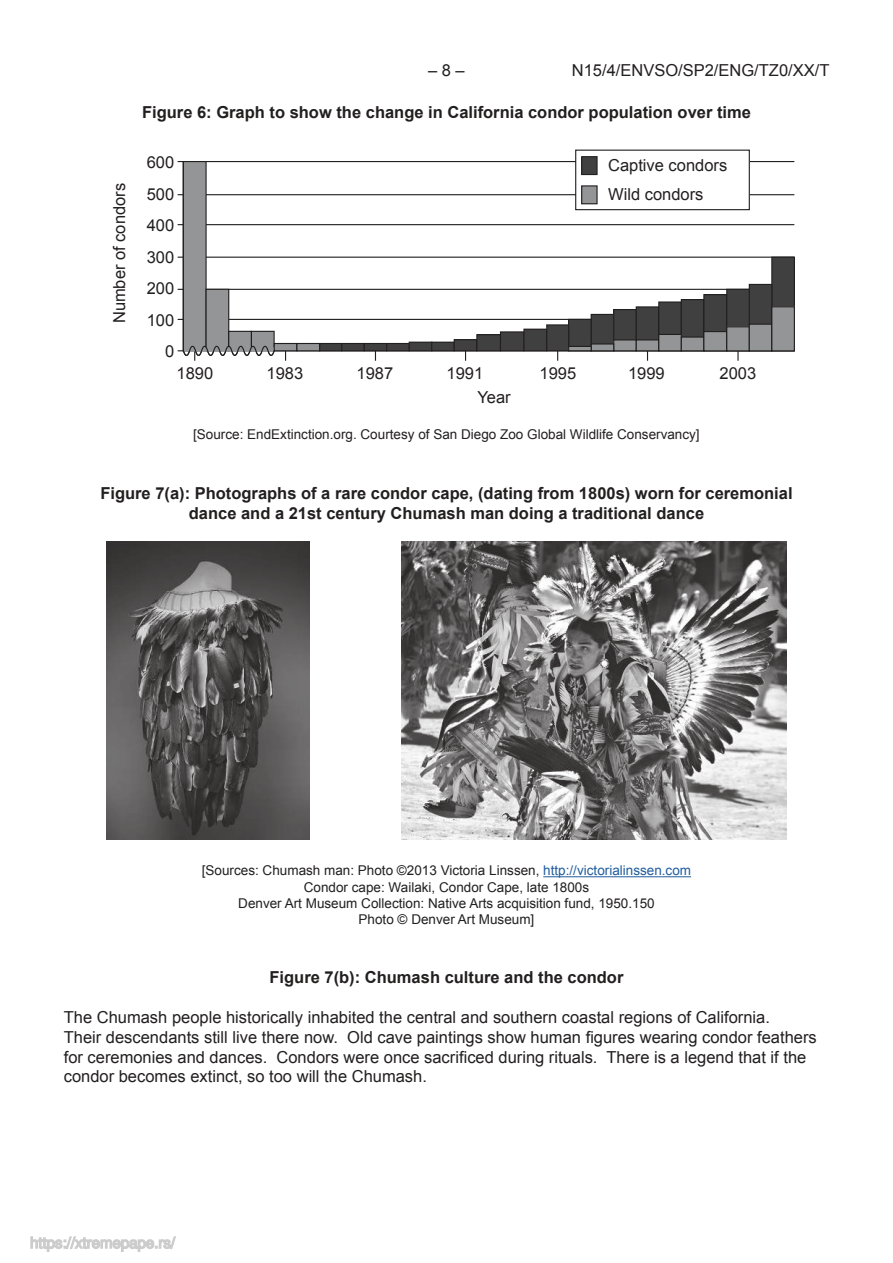
<style>
.page{position:relative;width:893px;height:1263px;background:#fff}
.page>*{position:absolute;margin:0;border:0;box-sizing:border-box;transform-origin:0 0}
.t1{font:16.5px/31.5px "Arial";color:#221f1f}
.t2{font:700 16.5px/19.8px "Arial";color:#221f1f;text-align:center}
.t3{font:13.5px/16.2px "Arial";color:#221f1f;text-align:center}
.s1{color:#1f5d9e}
</style>
<div class="page">
<hr style="left:543px;top:876px;width:148px;height:1px;background:#1f5d9e">
<hr style="left:178px;top:319px;width:616px;height:1px;background:#221f1f">
<hr style="left:178px;top:289px;width:616px;height:1px;background:#221f1f">
<hr style="left:178px;top:257px;width:616px;height:1px;background:#221f1f">
<hr style="left:178px;top:224px;width:616px;height:1px;background:#221f1f">
<hr style="left:178px;top:194px;width:616px;height:1px;background:#221f1f">
<hr style="left:178px;top:161px;width:616px;height:1px;background:#221f1f">
<svg style="left:737px;top:351px;width:2px;height:9px"></svg>
<div style="left:320px;top:343px;width:22px;height:8px;background:#404041"></div>
<div style="left:319px;top:343px;width:23px;height:8px;border:1px solid #221f1f"></div>
<div style="left:342px;top:343px;width:22px;height:8px;background:#404041"></div>
<div style="left:341px;top:343px;width:24px;height:8px;border:1px solid #221f1f"></div>
<div style="left:364px;top:343px;width:23px;height:8px;background:#404041"></div>
<div style="left:364px;top:343px;width:23px;height:8px;border:1px solid #221f1f"></div>
<div style="left:387px;top:343px;width:22px;height:8px;background:#404041"></div>
<div style="left:386px;top:343px;width:24px;height:8px;border:1px solid #221f1f"></div>
<div style="left:409px;top:342px;width:23px;height:9px;background:#404041"></div>
<div style="left:409px;top:342px;width:23px;height:9px;border:1px solid #221f1f"></div>
<div style="left:432px;top:342px;width:22px;height:9px;background:#404041"></div>
<div style="left:431px;top:342px;width:24px;height:9px;border:1px solid #221f1f"></div>
<div style="left:454px;top:340px;width:23px;height:11px;background:#404041"></div>
<div style="left:454px;top:339px;width:23px;height:12px;border:1px solid #221f1f"></div>
<div style="left:477px;top:335px;width:23px;height:16px;background:#404041"></div>
<div style="left:476px;top:334px;width:25px;height:17px;border:1px solid #221f1f"></div>
<div style="left:500px;top:332px;width:24px;height:19px;background:#404041"></div>
<div style="left:500px;top:331px;width:25px;height:20px;border:1px solid #221f1f"></div>
<div style="left:524px;top:329px;width:23px;height:22px;background:#404041"></div>
<div style="left:523px;top:329px;width:24px;height:22px;border:1px solid #221f1f"></div>
<div style="left:591px;top:314px;width:23px;height:37px;background:#404041"></div>
<div style="left:591px;top:314px;width:23px;height:37px;border:1px solid #221f1f"></div>
<div style="left:569px;top:319px;width:22px;height:32px;background:#404041"></div>
<div style="left:568px;top:319px;width:24px;height:32px;border:1px solid #221f1f"></div>
<div style="left:547px;top:325px;width:22px;height:26px;background:#404041"></div>
<div style="left:546px;top:324px;width:23px;height:27px;border:1px solid #221f1f"></div>
<div style="left:614px;top:310px;width:22px;height:41px;background:#404041"></div>
<div style="left:613px;top:309px;width:24px;height:42px;border:1px solid #221f1f"></div>
<div style="left:636px;top:307px;width:23px;height:44px;background:#404041"></div>
<div style="left:636px;top:306px;width:23px;height:45px;border:1px solid #221f1f"></div>
<div style="left:659px;top:302px;width:22px;height:49px;background:#404041"></div>
<div style="left:658px;top:301px;width:24px;height:50px;border:1px solid #221f1f"></div>
<div style="left:772px;top:257px;width:22px;height:94px;background:#404041"></div>
<div style="left:771px;top:257px;width:24px;height:94px;border:1px solid #221f1f"></div>
<div style="left:749px;top:284px;width:23px;height:67px;background:#404041"></div>
<div style="left:749px;top:284px;width:23px;height:67px;border:1px solid #221f1f"></div>
<div style="left:681px;top:300px;width:23px;height:51px;background:#404041"></div>
<div style="left:681px;top:299px;width:23px;height:52px;border:1px solid #221f1f"></div>
<div style="left:704px;top:295px;width:23px;height:56px;background:#404041"></div>
<div style="left:703px;top:294px;width:24px;height:57px;border:1px solid #221f1f"></div>
<div style="left:727px;top:289px;width:22px;height:62px;background:#404041"></div>
<div style="left:726px;top:289px;width:24px;height:62px;border:1px solid #221f1f"></div>
<div style="left:183px;top:162px;width:23px;height:189px;background:#939597"></div>
<div style="left:183px;top:161px;width:24px;height:190px;border:1px solid #221f1f"></div>
<div style="left:206px;top:289px;width:23px;height:62px;background:#939597"></div>
<div style="left:206px;top:289px;width:23px;height:62px;border:1px solid #221f1f"></div>
<div style="left:229px;top:331px;width:22px;height:20px;background:#939597"></div>
<div style="left:228px;top:331px;width:24px;height:20px;border:1px solid #221f1f"></div>
<div style="left:251px;top:331px;width:23px;height:20px;background:#939597"></div>
<div style="left:251px;top:331px;width:24px;height:20px;border:1px solid #221f1f"></div>
<div style="left:274px;top:343px;width:23px;height:8px;background:#939597"></div>
<div style="left:274px;top:343px;width:23px;height:8px;border:1px solid #221f1f"></div>
<div style="left:297px;top:343px;width:23px;height:8px;background:#939597"></div>
<div style="left:296px;top:343px;width:24px;height:8px;border:1px solid #221f1f"></div>
<div style="left:614px;top:340px;width:22px;height:11px;background:#939597"></div>
<div style="left:613px;top:339px;width:24px;height:12px;border:1px solid #221f1f"></div>
<div style="left:636px;top:340px;width:23px;height:11px;background:#939597"></div>
<div style="left:636px;top:339px;width:23px;height:12px;border:1px solid #221f1f"></div>
<div style="left:659px;top:334px;width:22px;height:17px;background:#939597"></div>
<div style="left:658px;top:334px;width:24px;height:17px;border:1px solid #221f1f"></div>
<div style="left:681px;top:337px;width:23px;height:14px;background:#939597"></div>
<div style="left:681px;top:336px;width:23px;height:15px;border:1px solid #221f1f"></div>
<div style="left:704px;top:332px;width:23px;height:19px;background:#939597"></div>
<div style="left:703px;top:331px;width:24px;height:20px;border:1px solid #221f1f"></div>
<div style="left:727px;top:327px;width:22px;height:24px;background:#939597"></div>
<div style="left:726px;top:326px;width:24px;height:25px;border:1px solid #221f1f"></div>
<div style="left:749px;top:324px;width:23px;height:27px;background:#939597"></div>
<div style="left:749px;top:324px;width:23px;height:27px;border:1px solid #221f1f"></div>
<div style="left:772px;top:307px;width:22px;height:44px;background:#939597"></div>
<div style="left:771px;top:306px;width:24px;height:45px;border:1px solid #221f1f"></div>
<div style="left:591px;top:344px;width:23px;height:7px;background:#939597"></div>
<div style="left:591px;top:343px;width:23px;height:8px;border:1px solid #221f1f"></div>
<div style="left:569px;top:346px;width:22px;height:5px;background:#939597"></div>
<div style="left:568px;top:346px;width:24px;height:5px;border:1px solid #221f1f"></div>
<svg style="left:178px;top:345px;width:97px;height:15px"></svg>
<div style="left:576px;top:150px;width:173px;height:60px;background:#fff"></div>
<div style="left:575px;top:150px;width:175px;height:60px;border:1px solid #221f1f"></div>
<div style="left:582px;top:157px;width:15px;height:18px;background:#404041"></div>
<div style="left:581px;top:156px;width:17px;height:19px;border:1px solid #221f1f"></div>
<div style="left:582px;top:186px;width:15px;height:18px;background:#939597"></div>
<div style="left:581px;top:185px;width:17px;height:19px;border:1px solid #221f1f"></div>
<img style="left:106px;top:542px;width:203px;height:297px">
<img style="left:402px;top:542px;width:385px;height:297px">
<svg style="left:30px;top:1236px;width:146px;height:16px"></svg>
<p class="t1" style="left:105px;top:323px;width:142px;rotate:-90deg">Number of condors</p>
<p class="t1" style="left:572px;top:55px;width:259px">N 15 /4/ENVSO/SP2/ ENG /TZ0/XX/T</p>
<p class="t1" style="left:428px;top:55px;width:38px">– 8 –</p>
<p class="t2" style="left:142px;top:104px;width:610px">Figure 6: Graph to show the change in California condor population over time</p>
<p class="t1" style="left:147px;top:148px;width:29px;text-align:right">600<br>500<br>400<br>300<br>200<br>100<br>0</p>
<p class="t1" style="left:608px;top:152px;width:121px;line-height:28.8px">Captive condors<br>Wild condors</p>
<p class="t1" style="left:176px;top:358px;width:38px">1890</p>
<p class="t1" style="left:266px;top:358px;width:38px">1983</p>
<p class="t1" style="left:356px;top:358px;width:38px">1987</p>
<p class="t1" style="left:446px;top:358px;width:38px">1991</p>
<p class="t1" style="left:539px;top:358px;width:38px">1995</p>
<p class="t1" style="left:628px;top:358px;width:38px">1999</p>
<p class="t1" style="left:719px;top:358px;width:38px">2003</p>
<p class="t1" style="left:477px;top:383px;width:35px">Year</p>
<p class="t3" style="left:193px;top:427px;width:508px">[Source: EndExtinction.org. Courtesy of San Diego Zoo Global Wildlife Conservancy]</p>
<p class="t2" style="left:100px;top:484px;width:694px">Figure 7(a): Photographs of a rare condor cape, (dating from 1800s) worn for ceremonial dance and a 21st century Chumash man doing a traditional dance</p>
<p class="t3" style="left:202px;top:863px;width:491px">[Sources: Chumash man: Photo ©2013 Victoria Linssen, <span class="s1">http://victorialinssen.com </span>Condor cape: Wailaki, Condor Cape, late 1800s<br>Denver Art Museum Collection: Native Arts acquisition fund, 1950.150<br>Photo © Denver Art Museum]</p>
<p class="t2" style="left:270px;top:969px;width:355px">Figure 7(b): Chumash culture and the condor</p>
<p class="t1" style="left:64px;top:1008px;width:754px;line-height:19.8px">The Chumash people historically inhabited the central and southern coastal regions of California.<br>Their descendants still live there now. Old cave paintings show human figures wearing condor feathers for ceremonies and dances. Condors were once sacrificed during rituals. There is a legend that if the condor becomes extinct, so too will the Chumash.</p>
</div>
